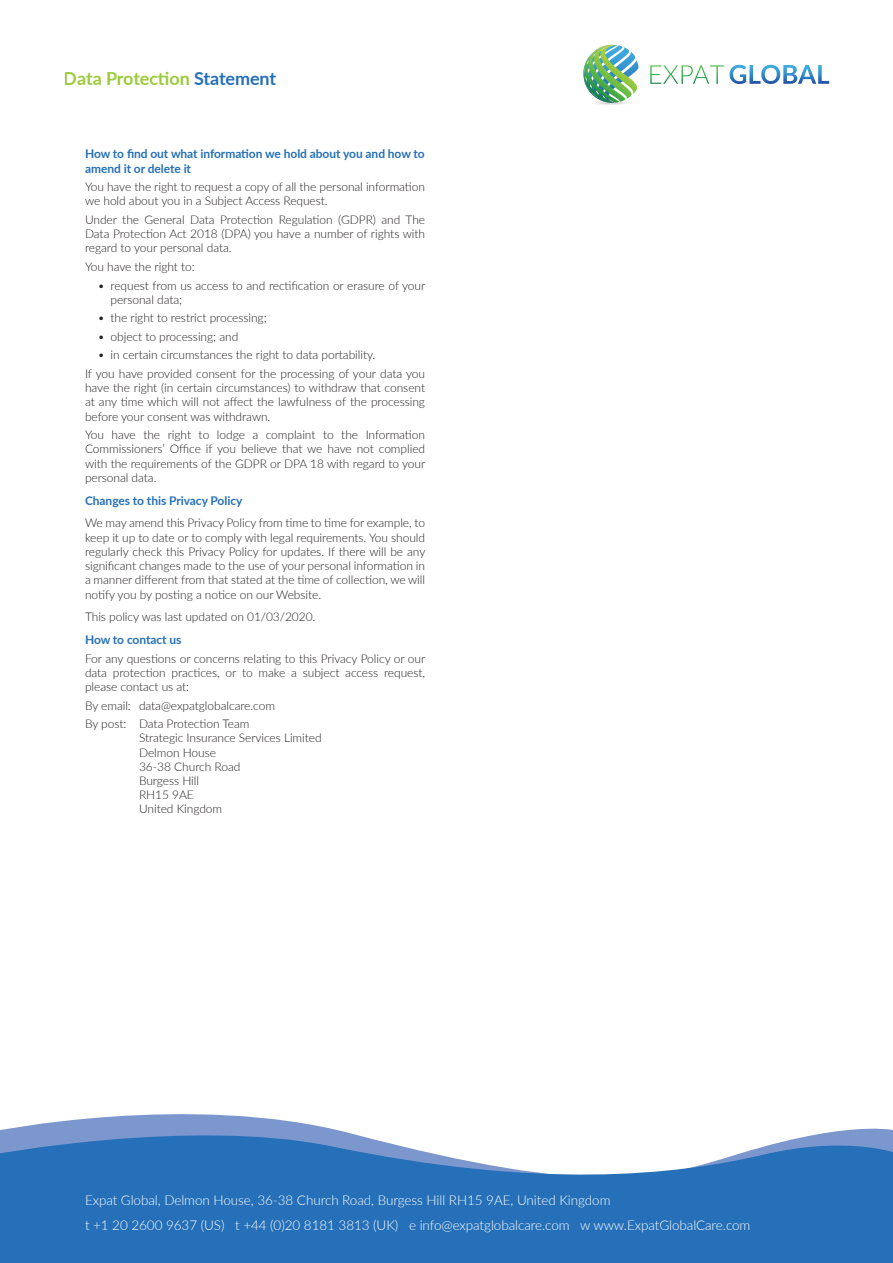
<style>
.page{position:relative;width:893px;height:1263px;background:#fff}
.page>*{position:absolute;margin:0;border:0;box-sizing:border-box;transform-origin:0 0}
.t1{font:700 18px "Lato";letter-spacing:-.01em;color:#9ccb3b}
.t2{font:300 13.5px/24.8px "Lato";letter-spacing:-.005em;color:#fff}
.t3{font:300 12px/14.2px "Lato";letter-spacing:-.005em;color:#231f20}
.t4{font:700 12px/14.2px "Lato";letter-spacing:-.005em;color:#2570b8}
.s1{color:#2570b8}
</style>
<div class="page">
<svg style="left:0;top:1117px;width:893px;height:146px;fill:#2570b8"></svg>
<img style="left:583px;top:44px;width:56px;height:61px">
<svg style="left:650px;top:65px;width:74px;height:19px"></svg>
<svg style="left:730px;top:65px;width:99px;height:19px"></svg>
<h1 class="t1" style="left:64px;top:65px;width:214px">Data Protection <span class="s1">Statement</span></h1>
<p class="t4" style="left:85px;top:146px;width:341px">How to find out what information we hold about you and how to amend it or delete it</p>
<p class="t3" style="left:85px;top:179px;width:342px">You have the right to request a copy of all the personal information we hold about you in a Subject Access Request.</p>
<p class="t3" style="left:85px;top:212px;width:342px;text-align:justify">Under the General Data Protection Regulation (GDPR) and The Data Protection Act 2018 (DPA) you have a number of rights with regard to your personal data.</p>
<p class="t3" style="left:85px;top:259px;width:111px">You have the right to:</p>
<p class="t3" style="left:111px;top:278px;width:316px;text-indent:-13px">• request from us access to and rectification or erasure of your personal data;</p>
<p class="t3" style="left:98px;top:310px;width:170px">• the right to restrict processing;</p>
<p class="t3" style="left:98px;top:329px;width:142px">• object to processing; and</p>
<p class="t3" style="left:85px;top:345px;width:342px;line-height:18.5px;text-indent:13px">• in certain circumstances the right to data portability.<br>If you have provided consent for the processing of your data you</p>
<p class="t3" style="left:85px;top:380px;width:342px;text-align:justify">have the right (in certain circumstances) to withdraw that consent at any time which will not affect the lawfulness of the processing before your consent was withdrawn.</p>
<p class="t3" style="left:85px;top:427px;width:342px;text-align:justify">You have the right to lodge a complaint to the Information Commissioners’ Office if you believe that we have not complied with the requirements of the GDPR or DPA 18 with regard to your personal data.</p>
<p class="t4" style="left:85px;top:492px;width:159px">Changes to this Privacy Policy</p>
<p class="t3" style="left:85px;top:515px;width:342px;text-align:justify">We may amend this Privacy Policy from time to time for example, to keep it up to date or to comply with legal requirements. You should regularly check this Privacy Policy for updates. If there will be any significant changes made to the use of your personal information in a manner different from that stated at the time of collection, we will notify you by posting a notice on our Website.</p>
<p class="t3" style="left:85px;top:609px;width:232px">This policy was last updated on 01/03/2020.</p>
<p class="t4" style="left:85px;top:632px;width:98px">How to contact us</p>
<p class="t3" style="left:85px;top:651px;width:342px;text-align:justify">For any questions or concerns relating to this Privacy Policy or our data protection practices, or to make a subject access request, please contact us at:</p>
<p class="t3" style="left:85px;top:695px;width:191px;line-height:18.5px">By email: data@expatglobalcare.com<br>By post: Data Protection Team</p>
<p class="t3" style="left:139px;top:730px;width:184px">Strategic Insurance Services Limited<br>Delmon House<br>36-38 Church Road<br>Burgess Hill<br>RH15 9AE<br>United Kingdom</p>
<p class="t2" style="left:85px;top:1187px;width:667px">Expat Global, Delmon House, 36-38 Church Road, Burgess Hill RH15 9AE, United Kingdom<br>t +1 20 2600 9637 (US) t +44 (0)20 8181 3813 (UK) e info@expatglobalcare.com w www.ExpatGlobalCare.com</p>
</div>
